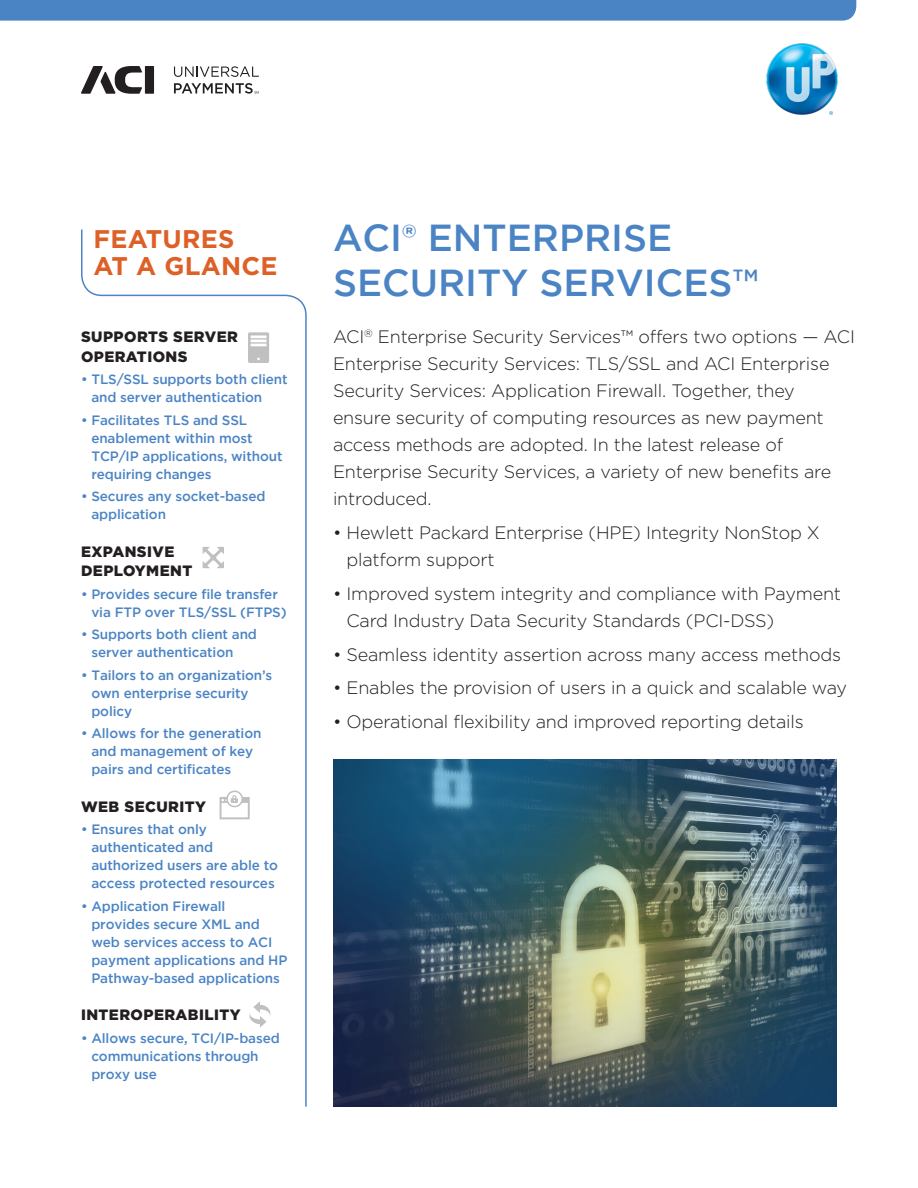
<style>
.page{position:relative;width:918px;height:1188px;background:#fff}
.page>*{position:absolute;margin:0;border:0;box-sizing:border-box;transform-origin:0 0}
.product_head{font:500 37.5px/45px "Gotham";color:#4b84c4}
.sidebar_head{font:700 25.5px/27px "Gotham HTF";letter-spacing:.01em;color:#dd6027}
.Intro_text{font:300 18px/27px "Gotham HTF";letter-spacing:-.01em;color:#231f20}
.sidebar_subheads{font:900 15px/19.5px "Gotham HTF";letter-spacing:.03em;color:#231f20}
.sidebar_bullet_text{font:500 13.5px/18px "Gotham";letter-spacing:-.01em;color:#4b84c4}
</style>
<div class="page">
<img style="left:333px;top:760px;width:504px;height:347px">
<svg style="left:81px;top:229px;width:226px;height:878px"></svg>
<div style="left:0;top:0;width:856px;height:21px;background:#4b84c4"></div>
<svg style="left:174px;top:66px;width:85px;height:11px"></svg>
<div style="left:145px;top:66px;width:9px;height:28px;background:#231f20"></div>
<svg style="left:81px;top:66px;width:61px;height:28px"></svg>
<svg style="left:174px;top:83px;width:85px;height:11px"></svg>
<img style="left:766px;top:43px;width:72px;height:72px">
<svg style="left:220px;top:791px;width:30px;height:28px"></svg>
<svg style="left:248px;top:332px;width:21px;height:31px"></svg>
<svg style="left:203px;top:547px;width:21px;height:21px"></svg>
<svg style="left:249px;top:1001px;width:22px;height:27px"></svg>
<p class="sidebar_head" style="left:93px;top:225px;width:186px">FEATURES<br>AT A GLANCE</p>
<p class="sidebar_subheads" style="left:81px;top:327px;width:158px">SUPPORTS SERVER<br>OPERATIONS</p>
<p class="sidebar_bullet_text" style="left:91px;top:370px;width:198px;text-indent:-10px">• TLS/SSL supports both client and server authentication</p>
<p class="sidebar_bullet_text" style="left:91px;top:411px;width:193px;text-indent:-10px">• Facilitates TLS and SSL enablement within most<br>TCP/IP applications, without requiring changes</p>
<p class="sidebar_bullet_text" style="left:91px;top:487px;width:176px;text-indent:-10px">• Secures any socket-based application</p>
<p class="sidebar_subheads" style="left:81px;top:541px;width:113px">EXPANSIVE<br>DEPLOYMENT</p>
<p class="sidebar_bullet_text" style="left:91px;top:585px;width:197px;text-indent:-10px">• Provides secure file transfer via FTP over TLS/SSL (FTPS)</p>
<p class="sidebar_bullet_text" style="left:91px;top:625px;width:167px;text-indent:-10px">• Supports both client and server authentication</p>
<p class="sidebar_bullet_text" style="left:91px;top:666px;width:183px;text-indent:-10px">• Tailors to an organization’s own enterprise security policy</p>
<p class="sidebar_bullet_text" style="left:91px;top:724px;width:172px;text-indent:-10px">• Allows for the generation and management of key pairs and certificates</p>
<p class="sidebar_subheads" style="left:81px;top:796px;width:127px">WEB SECURITY</p>
<p class="sidebar_bullet_text" style="left:91px;top:820px;width:188px;text-indent:-10px">• Ensures that only authenticated and authorized users are able to access protected resources</p>
<p class="sidebar_bullet_text" style="left:91px;top:897px;width:198px;text-indent:-10px">• Application Firewall<br>provides secure XML and web services access to ACI payment applications and HP<br>Pathway-based applications</p>
<p class="sidebar_subheads" style="left:81px;top:1005px;width:161px">INTEROPERABILITY</p>
<p class="sidebar_bullet_text" style="left:91px;top:1029px;width:190px;text-indent:-10px">• Allows secure, TCI/IP-based communications through proxy use</p>
<p class="product_head" style="left:333px;top:215px;width:427px">ACI® ENTERPRISE<br>SECURITY SERVICES™</p>
<p class="Intro_text" style="left:333px;top:323px;width:524px">ACI<sup>®</sup> Enterprise Security Services™ offers two options — ACI Enterprise Security Services: TLS/SSL and ACI Enterprise Security Services: Application Firewall. Together, they ensure security of computing resources as new payment access methods are adopted. In the latest release of Enterprise Security Services, a variety of new benefits are introduced.</p>
<p class="Intro_text" style="left:346px;top:519px;width:475px;text-indent:-13px">• Hewlett Packard Enterprise (HPE) Integrity NonStop X platform support</p>
<p class="Intro_text" style="left:346px;top:580px;width:496px;text-indent:-13px">• Improved system integrity and compliance with Payment<br>Card Industry Data Security Standards (PCI-DSS)</p>
<p class="Intro_text" style="left:333px;top:640px;width:510px">• Seamless identity assertion across many access methods</p>
<p class="Intro_text" style="left:333px;top:674px;width:516px">• Enables the provision of users in a quick and scalable way</p>
<p class="Intro_text" style="left:333px;top:708px;width:472px">• Operational flexibility and improved reporting details</p>
</div>
